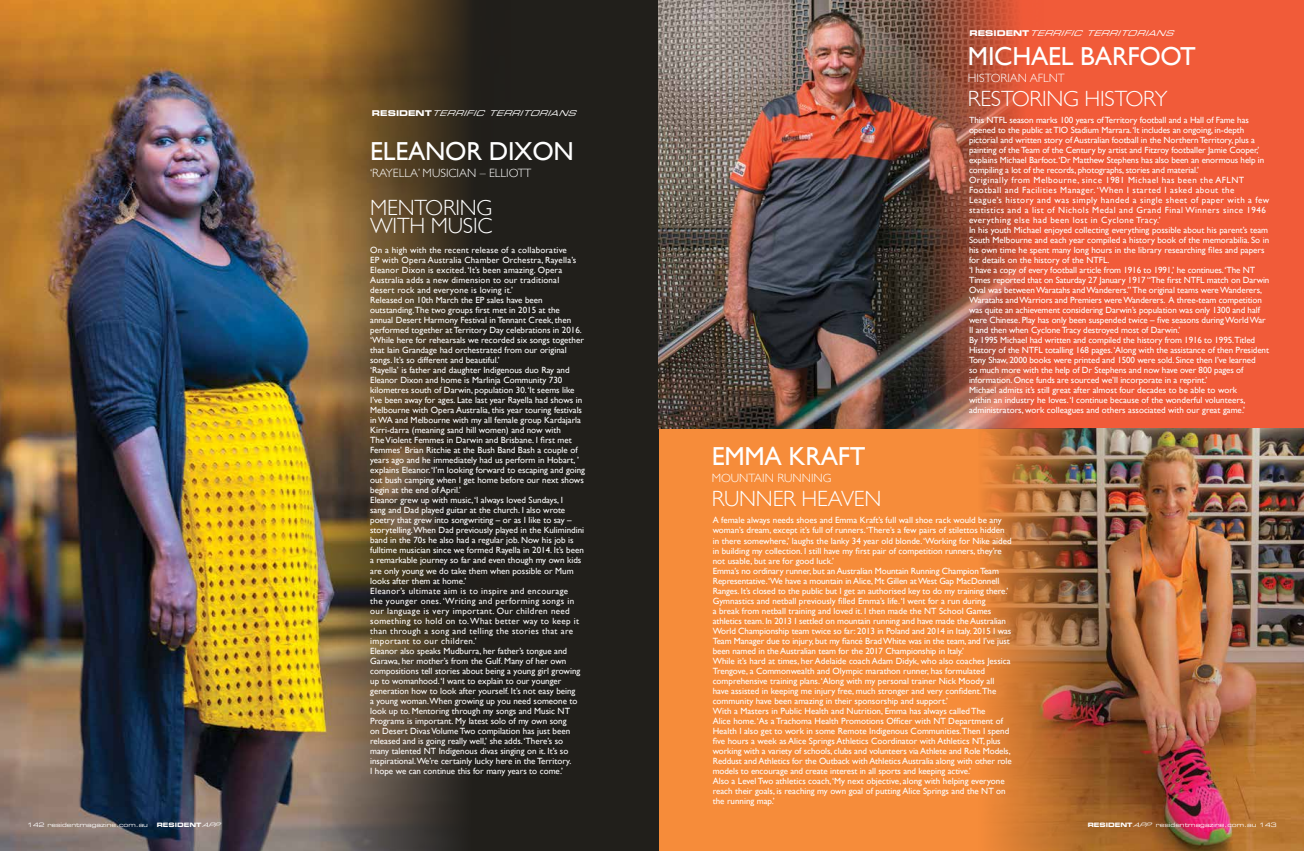
<style>
.page{position:relative;width:1304px;height:851px;background:#fff}
.page>*{position:absolute;margin:0;border:0;box-sizing:border-box;transform-origin:0 0}
.t1{font:26px "Gill Sans";letter-spacing:-.01em;color:#fff}
.t2{font:300 22px/18px "Gill Sans";letter-spacing:-.01em;color:#fff}
.t3{font:300 12px "Gill Sans";color:#fff}
.t4{font:9px/10px "Gill Sans";color:#fff}
.t5{font:italic 8px "Eurostile LT Std Ex 2";color:#fff}
.t6{font:6px "Eurostile LT Std Ex 2";color:#fff}
.t7{font:6px "Eurostile LT Std Bold Ex 2";color:#fff}
.s1{font-family:"Eurostile LT Std Bold Ex 2";font-style:normal}
.s2{font-family:"Eurostile LT Std Ex 2";font-style:italic}
.s3{font-family:"Eurostile LT Std Bold Ex 2"}
.s4{font-style:italic}
</style>
<div class="page">
<div style="left:659px;top:429px;width:612px;height:421px;background:#f68c3a"></div>
<div style="left:789px;top:0;width:515px;height:429px;background:#f15b39"></div>
<div style="left:177px;top:0;width:482px;height:850px;background:#211f1b"></div>
<img style="left:0;top:0;width:466px;height:850px">
<img style="left:659px;top:0;width:384px;height:429px">
<img style="left:982px;top:429px;width:322px;height:421px">
<p class="t5" style="left:969px;top:28px;width:210px"><span class="s1">R E S I D E N T</span> TERRIFICTERRITORIANS</p>
<p class="t5" style="left:372px;top:107px;width:210px"><span class="s1">R E S I D E N T</span> TERRIFICTERRITORIANS</p>
<h1 class="t1" style="left:370px;top:136px;width:205px">ELEANOR DIXON</h1>
<h3 class="t3" style="left:370px;top:164px;width:163px">‘RAYELLA’ MUSICIAN – ELLIOTT</h3>
<h2 class="t2" style="left:370px;top:198px;width:124px">MENTORING<br>WITH MUSIC</h2>
<p class="t4" style="left:370px;top:245px;width:216px">On a high with the recent release of a collaborative<br>EP with Opera Australia Chamber Orchestra, Rayella’s Eleanor Dixon is excited. ‘It’s been amazing. Opera Australia adds a new dimension to our traditional desert rock and everyone is loving it.’<br>Released on 10th March the EP sales have been outstanding.The two groups first met in 2015 at the annual Desert Harmony Festival in Tennant Creek, then performed together at Territory Day celebrations in 2016. ‘While here for rehearsals we recorded six songs together that Iain Grandage had orchestrated from our original songs. It’s so different and beautiful.’<br>‘Rayella’ is father and daughter Indigenous duo Ray and Eleanor Dixon and home is Marlinja Community 730 kilometres south of Darwin, population 30. ‘It seems like I’ve been away for ages. Late last year Rayella had shows in Melbourne with Opera Australia, this year touring festivals in WA and Melbourne with my all female group Kardajarla Kirri-darra (meaning sand hill women) and now with<br>The Violent Femmes in Darwin and Brisbane. I first met Femmes’ Brian Ritchie at the Bush Band Bash a couple of years ago and he immediately had us perform in Hobart, ’ explains Eleanor. ‘I’m looking forward to escaping and going out bush camping when I get home before our next shows begin at the end of April.’<br>Eleanor grew up with music, ‘I always loved Sundays, I<br>sang and Dad played guitar at the church. I also wrote poetry that grew into songwriting – or as I like to say – storytelling.When Dad previously played in the Kulimindini band in the 70s he also had a regular job. Now his job is fulltime musician since we formed Rayella in 2014. It’s been a remarkable journey so far and even though my own kids are only young we do take them when possible or Mum looks after them at home.’<br>Eleanor’s ultimate aim is to inspire and encourage<br>the younger ones. ‘Writing and performing songs in our language is very important. Our children need something to hold on to. What better way to keep it than through a song and telling the stories that are important to our children.’<br>Eleanor also speaks Mudburra, her father’s tongue and Garawa, her mother’s from the Gulf. Many of her own compositions tell stories about being a young girl growing up to womanhood. ‘I want to explain to our younger generation how to look after yourself. It’s not easy being<br>a young woman.When growing up you need someone to look up to. Mentoring through my songs and Music NT Programs is important. My latest solo of my own song<br>on Desert Divas Volume Two compilation has just been released and is going really well,’ she adds. ‘There’s so<br>many talented NT Indigenous divas singing on it. It’s so inspirational.We’re certainly lucky here in the Territory.<br>I hope we can continue this for many years to come.’</p>
<h1 class="t1" style="left:968px;top:41px;width:229px">MICHAEL BARFOOT</h1>
<h3 class="t3" style="left:968px;top:69px;width:98px">HISTORIAN AFLNT</h3>
<h2 class="t2" style="left:968px;top:89px;width:201px">RESTORING HISTORY</h2>
<h1 class="t1" style="left:712px;top:441px;width:155px">EMMA KRAFT</h1>
<h3 class="t3" style="left:712px;top:468px;width:121px">MOUNTAIN RUNNING</h3>
<h2 class="t2" style="left:712px;top:489px;width:171px">RUNNER HEAVEN</h2>
<p class="t4" style="left:969px;top:114px;width:302px">This NTFL season marks 100 years of Territory football and a Hall of Fame has opened to the public at TIO Stadium Marrara.‘It includes an ongoing, in-depth pictorial and written story of Australian football in the Northern Territory, plus a painting of the Team of the Century by artist and Fitzroy footballer Jamie Cooper,’ explains Michael Barfoot.‘Dr Matthew Stephens has also been an enormous help in compiling a lot of the records, photographs, stories and material.’<br>Originally from Melbourne, since 1981 Michael has been the AFLNT Football and Facilities Manager. ‘When I started I asked about the League’s history and was simply handed a single sheet of paper with a few statistics and a list of Nichols Medal and Grand Final Winners since 1946 everything else had been lost in Cyclone Tracy.’<br>In his youth Michael enjoyed collecting everything possible about his parent’s team South Melbourne and each year compiled a history book of the memorabilia. So in his own time he spent many long hours in the library researching files and papers for details on the history of the NTFL.<br>‘I have a copy of every football article from 1916 to 1991,’ he continues.‘The NT Times reported that on Saturday 27 January 1917 “The first NTFL match on Darwin Oval was between Waratahs and Wanderers.” The original teams were Wanderers, Waratahs and Warriors and Premiers were Wanderers. A three-team competition was quite an achievement considering Darwin’s population was only 1300 and half were Chinese. Play has only been suspended twice – five seasons during World War II and then when Cyclone Tracy destroyed most of Darwin.’<br>By 1995 Michael had written and compiled the history from 1916 to 1995.Titled History of the NTFL totalling 168 pages.‘Along with the assistance of then President Tony Shaw, 2000 books were printed and 1500 were sold. Since then I’ve learned<br>so much more with the help of Dr Stephens and now have over 800 pages of information. Once funds are sourced we’ll incorporate in a reprint.’<br>Michael admits it’s still great after almost four decades to be able to work<br>within an industry he loves. ‘I continue because of the wonderful volunteers, administrators, work colleagues and others associated with our great game.’</p>
<p class="t4" style="left:713px;top:515px;width:300px">A female always needs shoes and Emma Kraft’s full wall shoe rack would be any woman’s dream, except it’s full of runners. ‘There’s a few pairs of stilettos hidden in there somewhere,’ laughs the lanky 34 year old blonde. ‘Working for Nike aided in building my collection. I still have my first pair of competition runners, they’re not usable, but are for good luck.’<br>Emma’s no ordinary runner, but an Australian Mountain Running Champion Team Representative.‘We have a mountain in Alice, Mt Gillen at West Gap MacDonnell Ranges. It’s closed to the public but I get an authorised key to do my training there.’ Gymnastics and netball previously filled Emma’s life. ‘I went for a run during<br>a break from netball training and loved it. I then made the NT School Games athletics team. In 2013 I settled on mountain running and have made the Australian World Championship team twice so far: 2013 in Poland and 2014 in Italy. 2015 I was Team Manager due to injury, but my fiancé Brad White was in the team, and I’ve just been named in the Australian team for the 2017 Championship in Italy.’<br>While it’s hard at times, her Adelaide coach Adam Didyk, who also coaches Jessica Trengove, a Commonwealth and Olympic marathon runner, has formulated comprehensive training plans. ‘Along with my personal trainer Nick Moody all have assisted in keeping me injury free, much stronger and very confident.The community have been amazing in their sponsorship and support.’<br>With a Masters in Public Health and Nutrition, Emma has always called The<br>Alice home. ‘As a Trachoma Health Promotions Officer with NT Department of Health I also get to work in some Remote Indigenous Communities.Then I spend five hours a week as Alice Springs Athletics Coordinator with Athletics NT, plus working with a variety of schools, clubs and volunteers via Athlete and Role Models, Reddust and Athletics for the Outback with Athletics Australia along with other role models to encourage and create interest in all sports and keeping active.’<br>Also a Level Two athletics coach, ‘My next objective, along with helping everyone reach their goals, is reaching my own goal of putting Alice Springs and the NT on the running map.’</p>
<p class="t6" style="left:27px;top:820px;width:122px">142 residentmagazine.com.au</p>
<p class="t7" style="left:157px;top:820px;width:69px">RESIDENT<span class="s2">APP</span></p>
<p class="t6" style="left:1088px;top:820px;width:190px"><span class="s3">RESIDENT</span><span class="s4">APP</span> residentmagazine.com.au 143</p>
</div>
